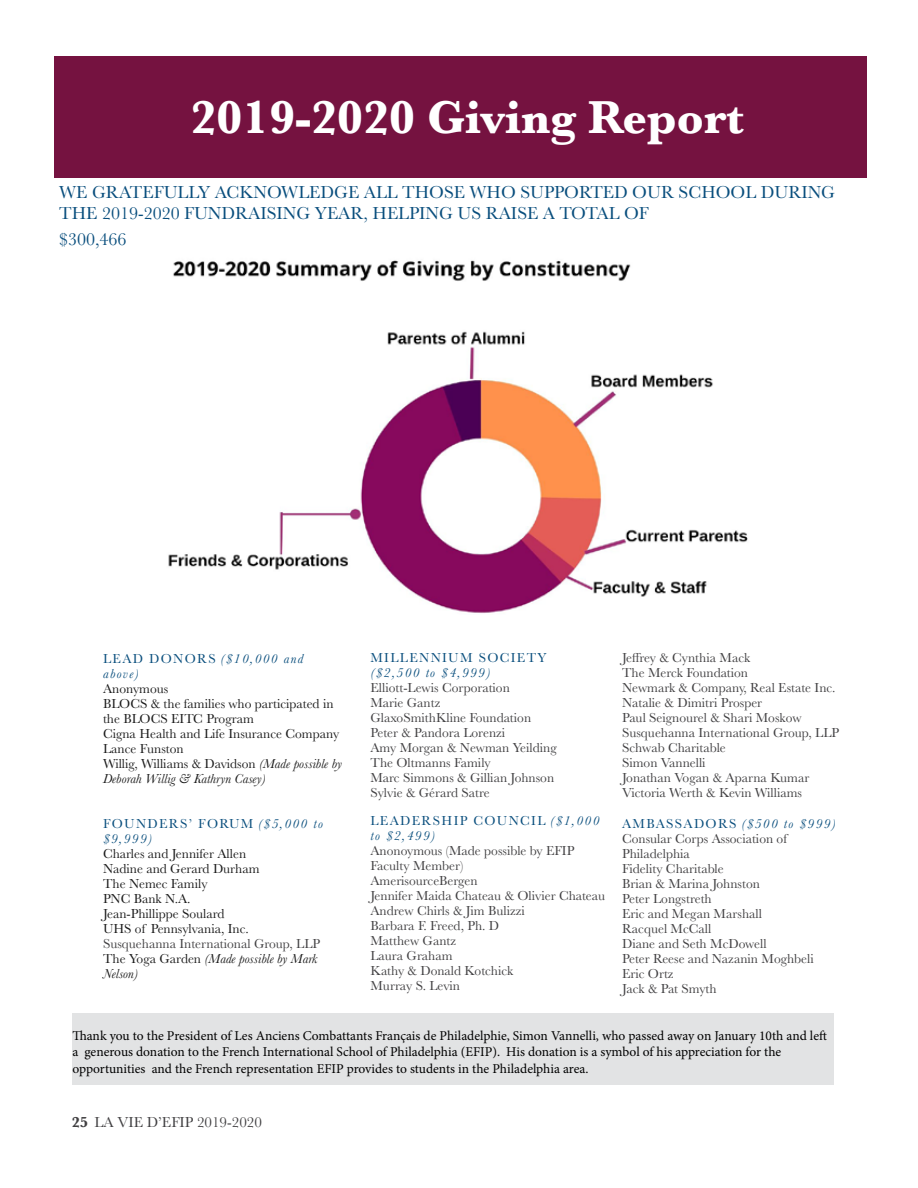
<style>
.page{position:relative;width:918px;height:1188px;background:#fff}
.page>*{position:absolute;margin:0;border:0;box-sizing:border-box;transform-origin:0 0}
.t1{font:700 48px "Baskerville";color:#fff}
.t2{font:18px "Baskerville";color:#094e7d}
.t3{font:15px "Baskerville";color:#414042}
.t4{font:13.5px/15px "Baskerville";color:#414042}
.t5{font:13.5px/16.2px "Minion Pro";letter-spacing:-.005em;color:#000}
.t6{font:13.5px/15px "Baskerville";color:#1a1a1a}
.t7{font:italic 13.5px/15px "Baskerville";letter-spacing:.1em;color:#094e7d}
.t8{font:13.5px/15px "Baskerville";letter-spacing:.1em;color:#094e7d}
.s1{font-style:normal}
.s2{font-style:italic}
.s3{color:#1a1a1a}
.s4{font-style:italic;color:#1a1a1a}
.s5{color:#094e7d}
.s6{font-style:italic;color:#094e7d}
.s7{font-weight:700}
</style>
<div class="page">
<div style="left:54px;top:56px;width:813px;height:122px;background:#751240"></div>
<div style="left:72px;top:1013px;width:762px;height:71px;background:#e2e3e4"></div>
<img style="left:168px;top:260px;width:580px;height:353px">
<h1 class="t1" style="left:191px;top:84px;width:555px">2019-2020 Giving Report</h1>
<h2 class="t2" style="left:59px;top:181px;width:84px">WE GRATEFULLY</h2>
<h2 class="t2" style="left:215px;top:181px;width:97px">ACKNOWLED</h2>
<h2 class="t2" style="left:334px;top:181px;width:108px">GE ALL THOSE</h2>
<h2 class="t2" style="left:470px;top:181px;width:109px">WHO SUPPORTED</h2>
<h2 class="t2" style="left:632px;top:181px;width:15px">OUR</h2>
<h2 class="t2" style="left:679px;top:181px;width:52px">SCHOOL</h2>
<h2 class="t2" style="left:761px;top:181px;width:13px">DURIN</h2>
<h2 class="t2" style="left:821px;top:181px;width:15px">G</h2>
<h2 class="t2" style="left:59px;top:202px;width:139px">THE 2019-2020 FUNDR</h2>
<h2 class="t2" style="left:248px;top:202px;width:23px">AISIN</h2>
<h2 class="t2" style="left:296px;top:202px;width:225px">G YEAR, HELPING US RAISE</h2>
<h2 class="t2" style="left:543px;top:202px;width:31px">A TOT</h2>
<h2 class="t2" style="left:597px;top:202px;width:41px">AL OF</h2>
<h2 class="t2" style="left:59px;top:227px;width:69px">$300,466</h2>
<p class="t7" style="left:103px;top:651px;width:202px"><span class="s1">Lead Donors</span> ($10,000 and above)</p>
<p class="t6" style="left:103px;top:681px;width:241px">Anonymous<br>BLOCS &amp; the families who participated in the BLO CS EITC Program<br>Cigna Health and Life Insurance Company<br>Lance Funston<br>Willig, Williams &amp; Davidson <span class="s2">(Made possible by<br>Deborah Willig &amp; Kathryn Casey)</span></p>
<p class="t7" style="left:103px;top:816px;width:221px"><span class="s1">Founders’ Forum</span> ($5,000 to $9,999)</p>
<p class="t6" style="left:103px;top:846px;width:158px">Charles and Jennifer Allen<br>Nadine and Gerard Durham<br>The Nemec Family<br>PNC Bank N.A.<br>Jean-Phillippe Soulard<br>UHS of Pennsylvania, Inc.</p>
<p class="t4" style="left:103px;top:936px;width:219px">Susquehanna International Group, LLP<br><span class="s3">The Yoga Garden</span> <span class="s4">(Made possible by Mark<br>Nelson)</span></p>
<p class="t8" style="left:370px;top:651px;width:178px">Millennium Soc iety</p>
<p class="t7" style="left:370px;top:666px;width:122px">($2,500 to $4,999)</p>
<p class="t4" style="left:370px;top:681px;width:188px">Elliott-Lewis Corporation<br>Marie Gantz<br>GlaxoSmithKline Foundation<br>Peter &amp; Pandora Lorenzi<br>Amy Morgan &amp; Newman Yeilding<br>The Oltmanns Family<br>Marc Simmons &amp; Gillian Johnson<br>Sylvie &amp; Gérard Satre</p>
<p class="t8" style="left:370px;top:814px;width:231px">Leadership Counc il <span class="s2">($1,000 to $2,499)</span></p>
<p class="t4" style="left:370px;top:844px;width:236px">Anonoymous (Made possible by EFIP<br>Faculty Member)<br>AmerisourceBergen<br>Jennifer Maida Chateau &amp; Olivier Chateau<br>Andrew Chirls &amp; Jim Bulizzi<br>Barbara F. Freed, Ph. D<br>Matthew Gantz<br>Laura Graham<br>Kathy &amp; Donald Kotchick<br>Murray S. Levin</p>
<p class="t4" style="left:622px;top:651px;width:219px">Jeffrey &amp; Cynthia Mack<br>The Merck Foundation<br>Newmark &amp; Company, Real Estate Inc.<br>Natalie &amp; Dimitri Prosper<br>Paul Seignourel &amp; Shari Moskow<br>Susquehanna International Group, LLP<br>Schwab Charitable<br>Simon Vannelli<br>Jonathan Vogan &amp; Aparna Kumar<br>Victoria Werth &amp; Kevin Williams</p>
<p class="t4" style="left:622px;top:816px;width:215px"><span class="s5">Ambassadors</span> <span class="s6">($500 to $999)<br></span>Consular Corps Association of<br>Philadelphia<br>Fidelity Charitable<br>Brian &amp; Marina Johnston<br>Peter Longstreth<br>Eric and Megan Marshall<br>Racquel McCall<br>Diane and Seth McDowell<br>Peter Reese and Nazanin Moghbeli<br>Eric Ortz<br>Jack &amp; Pat Smyth</p>
<p class="t5" style="left:72px;top:1028px;width:756px">Thank you to the President of Les Anciens Combattants Français de Philadelphie, Simon Vannelli, who passed away on January 10th and left a generous donation to the French International School of Philadelphia (EFIP). His donation is a symbol of his appreciation for the opportunities and the French representation EFIP provides to students in the Philadelphia area.</p>
<p class="t3" style="left:72px;top:1113px;width:191px"><span class="s7">25</span> La Vie d’EFIP 2019-2020</p>
</div>
